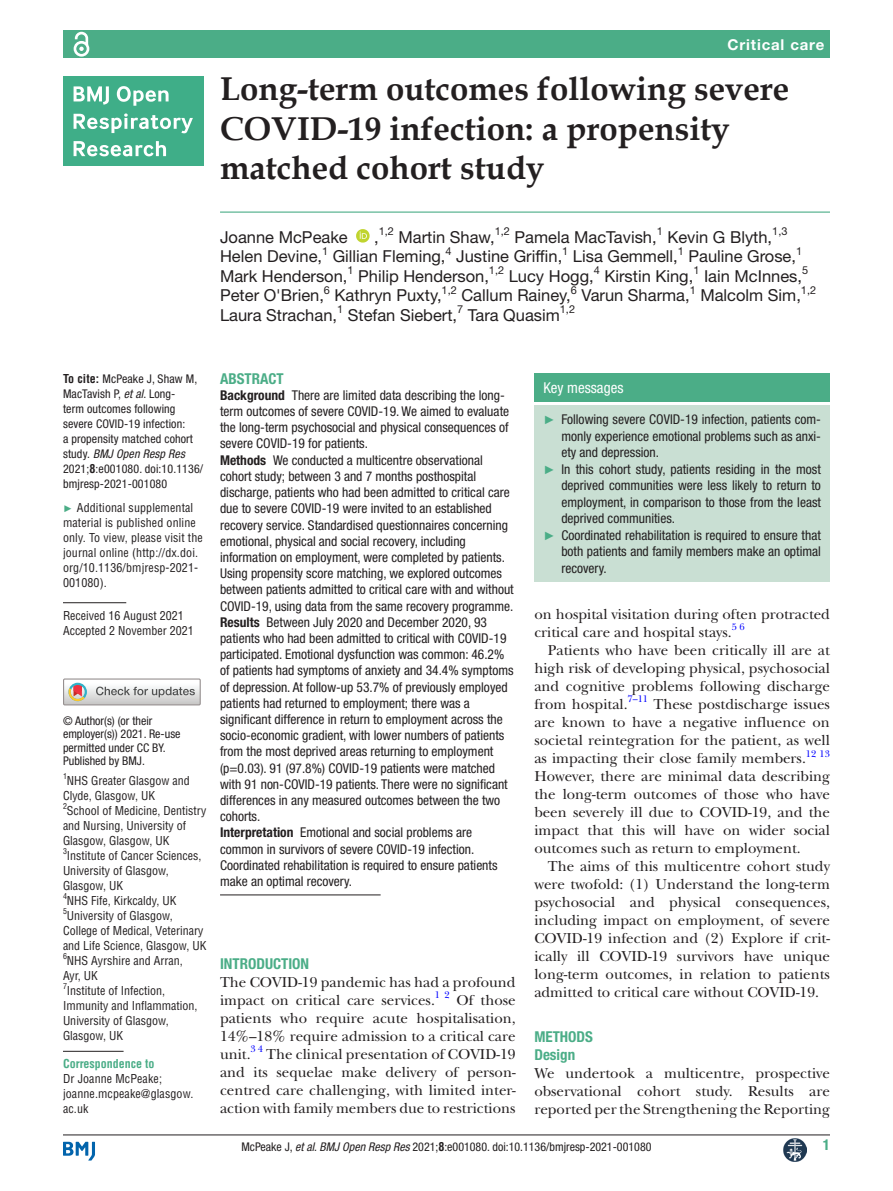
<style>
.page{position:relative;width:893px;height:1191px;background:#fff}
.page>*{position:absolute;margin:0;border:0;box-sizing:border-box;transform-origin:0 0}
.t1{font:700 33px/39px "Book Antiqua";color:#231f20}
.t2{font:16.5px/19.5px "Helvetica Neue LT Std";color:#231f20}
.t3{font:15px/18px "New Baskerville";color:#231f20;text-align:justify}
.t4{font:700 condensed 15px/18px "Helvetica Neue LT Std";color:#4bad87}
.t5{font:700 15px "Helvetica Neue LT Std";letter-spacing:.055em;color:#fff}
.t6{font:condensed 15px "Helvetica Neue LT Std";color:#fff}
.t7{font:condensed 13.5px/16.2px "Helvetica Neue LT Std";color:#231f20}
.t8{font:condensed 12px/15px "Helvetica LT Std";color:#231f20}
.t9{font:condensed 12px/15px "Helvetica Neue LT Std";letter-spacing:.01em;color:#231f20}
.t10{font:700 condensed 12px "Helvetica";color:#4bad87}
.t11{font:9.9px "New Baskerville";color:#00f}
.t12{font:condensed 7.95px "Helvetica LT Std";color:#231f20}
.s1{font-family:"Helvetica";font-weight:700}
.s2{font-style:italic}
.s3{font-family:"Arial";font-stretch:normal;font-size:9.75px;color:#4bad87}
.s4{font-weight:700}
.s5{font-family:"Arial";font-stretch:normal;font-size:12px;color:#4bad87}
</style>
<div class="page">
<svg style="left:63px;top:1141px;width:32px;height:19px"></svg>
<hr style="left:63px;top:1134px;width:767px;height:1px;background:#231f20">
<img style="left:783px;top:1138px;width:23px;height:23px">
<div style="left:63px;top:678px;width:138px;height:27px;border:1px solid #969090"></div>
<svg style="left:64px;top:679px;width:136px;height:26px"></svg>
<hr style="left:63px;top:602px;width:63px;height:1px;background:#231f20">
<hr style="left:63px;top:1051px;width:61px;height:1px;background:#231f20">
<div style="left:63px;top:76px;width:140px;height:90px;background:#3fae88"></div>
<svg style="left:74px;top:86px;width:35px;height:19px"></svg>
<svg style="left:117px;top:86px;width:52px;height:20px"></svg>
<svg style="left:74px;top:113px;width:119px;height:20px"></svg>
<svg style="left:74px;top:141px;width:92px;height:15px"></svg>
<hr style="left:220px;top:211px;width:610px;height:2px;background:#4bad87">
<svg style="left:356px;top:229px;width:14px;height:14px"></svg>
<div style="left:63px;top:31px;width:767px;height:27px;background:#4bad87"></div>
<svg style="left:72px;top:30px;width:20px;height:27px"></svg>
<hr style="left:220px;top:894px;width:161px;height:1px;background:#231f20">
<div style="left:534px;top:373px;width:296px;height:29px;background:#4bad87"></div>
<div style="left:534px;top:406px;width:296px;height:176px;background:#c9dfd3"></div>
<p class="t5" style="left:728px;top:35px;width:98px">Critical care</p>
<h1 class="t1" style="left:220px;top:70px;width:571px">Long-term outcomes following severe<br>COVID-19 infection: a propensity matched cohort study</h1>
<p class="t2" style="left:220px;top:227px;width:598px;text-indent:154px">,<sup>1,2</sup> Martin Shaw,<sup>1,2</sup> Pamela MacTavish,<sup>1</sup> Kevin G Blyth,<sup>1,3<br></sup>Helen Devine,<sup>1</sup> Gillian Fleming,<sup>4</sup> Justine Griffin,<sup>1</sup> Lisa Gemmell,<sup>1</sup> Pauline Grose,<sup>1<br></sup>Mark Henderson,<sup>1</sup> Philip Henderson,<sup>1,2</sup> Lucy Hogg,<sup>4</sup> Kirstin King,<sup>1</sup> Iain McInnes,<sup>5<br></sup>Peter O'Brien,<sup>6</sup> Kathryn Puxty,<sup>1,2</sup> Callum Rainey,<sup>6</sup> Varun Sharma,<sup>1</sup> Malcolm Sim,<sup>1,2<br></sup>Laura Strachan,<sup>1</sup> Stefan Siebert,<sup>7</sup> Tara Quasim<sup>1,2</sup></p>
<p class="t2" style="left:220px;top:227px;width:129px">Joanne McPeake</p>
<p class="t9" style="left:63px;top:371px;width:142px"><span class="s1">To cite:</span> McPeake J, Shaw M,<br>MacTavish P, <span class="s2">et al</span>. Long-<br>term outcomes following severe COVID-19 infection:<br>a propensity matched cohort study. <span class="s2">BMJ Open Resp Res<br></span>2021;<span class="s1">8</span>:e001080. doi:10.1136/ bmjresp-2021-001080</p>
<p class="t8" style="left:63px;top:499px;width:141px"><span class="s3">►</span> Additional supplemental material is published online only. To view, please visit the journal online (http://dx.doi. org/10.1136/bmjresp-2021-<br>001080).</p>
<p class="t8" style="left:63px;top:607px;width:132px">Received 16 August 2021<br>Accepted 2 November 2021</p>
<p class="t9" style="left:63px;top:714px;width:119px;line-height:13.5px">© Author(s) (or their employer(s)) 2021. Re-use permitted under CC BY.<br>Published by BMJ.</p>
<p class="t12" style="left:63px;top:771px;width:5px">1</p>
<p class="t8" style="left:63px;top:772px;width:128px;text-indent:4px">NHS Greater Glasgow and<br>Clyde, Glasgow, UK</p>
<p class="t12" style="left:63px;top:801px;width:5px">2</p>
<p class="t8" style="left:63px;top:802px;width:145px;text-indent:4px">School of Medicine, Dentistry and Nursing, University of<br>Glasgow, Glasgow, UK</p>
<p class="t12" style="left:63px;top:846px;width:5px">3</p>
<p class="t8" style="left:63px;top:847px;width:140px;text-indent:4px">Institute of Cancer Sciences,<br>University of Glasgow,<br>Glasgow, UK</p>
<p class="t12" style="left:63px;top:891px;width:5px">4</p>
<p class="t8" style="left:67px;top:892px;width:111px">NHS Fife, Kirkcaldy, UK</p>
<p class="t12" style="left:63px;top:906px;width:5px">5</p>
<p class="t8" style="left:63px;top:907px;width:145px;text-indent:4px">University of Glasgow,<br>College of Medical, Veterinary and Life Science, Glasgow, UK</p>
<p class="t12" style="left:63px;top:951px;width:5px">6</p>
<p class="t8" style="left:63px;top:952px;width:121px;text-indent:4px">NHS Ayrshire and Arran,<br>Ayr, UK</p>
<p class="t12" style="left:63px;top:981px;width:5px">7</p>
<p class="t8" style="left:63px;top:982px;width:136px;text-indent:4px">Institute of Infection,<br>Immunity and Inflammation,<br>University of Glasgow,<br>Glasgow, UK</p>
<p class="t10" style="left:63px;top:1056px;width:93px">Correspondence to</p>
<p class="t8" style="left:63px;top:1071px;width:132px">Dr Joanne McPeake; joanne.mcpeake@glasgow. ac.uk</p>
<p class="t4" style="left:220px;top:369px;width:65px">ABSTRACT</p>
<p class="t7" style="left:220px;top:387px;width:295px"><span class="s4">Background</span> There are limited data describing the long&shy;term outcomes of severe COVID-19. We aimed to evaluate the long-term psychosocial and physical consequences of severe COVID-19 for patients.<br><span class="s4">Methods</span> We conducted a multicentre observational cohort study; between 3 and 7 months posthospital discharge, patients who had been admitted to critical care due to severe COVID-19 were invited to an established recovery service. Standardised questionnaires concerning emotional, physical and social recovery, including information on employment, were completed by patients.<br>Using propensity score matching, we explored outcomes between patients admitted to critical care with and without COVID-19, using data from the same recovery programme.<br><span class="s4">Results</span> Between July 2020 and December 2020, 93 patients who had been admitted to critical with COVID-19 participated. Emotional dysfunction was common: 46.2% of patients had symptoms of anxiety and 34.4% symptoms of depression. At follow-up 53.7% of previously employed patients had returned to employment; there was a significant difference in return to employment across the socio-economic gradient, with lower numbers of patients from the most deprived areas returning to employment (p=0.03). 91 (97.8%) COVID-19 patients were matched with 91 non-COVID-19 patients. There were no significant differences in any measured outcomes between the two cohorts.<br><span class="s4">Interpretation</span> Emotional and social problems are common in survivors of severe COVID-19 infection.<br>Coordinated rehabilitation is required to ensure patients make an optimal recovery.</p>
<p class="t4" style="left:220px;top:954px;width:91px">INTRODUCTION</p>
<p class="t3" style="left:220px;top:973px;width:297px">The COVID-19 pandemic has had a profound impact on critical care services.</p>
<p class="t11" style="left:435px;top:989px;width:16px">1 2</p>
<p class="t3" style="left:220px;top:991px;width:297px;text-indent:237px">Of those patients who require acute hospitalisation, 14%–18% require admission to a critical care unit.</p>
<p class="t11" style="left:251px;top:1043px;width:14px">3 4</p>
<p class="t3" style="left:220px;top:1045px;width:297px;text-indent:46px">The clinical presentation of COVID-19 and its sequelae make delivery of person&shy;centred care challenging, with limited inter&shy;action with family members due to restrictions</p>
<p class="t6" style="left:543px;top:379px;width:82px">Key messages</p>
<p class="t7" style="left:543px;top:411px;width:279px"><span class="s5">►</span> Following severe COVID-19 infection, patients com-</p>
<p class="t7" style="left:561px;top:428px;width:261px">monly experience emotional problems such as anxi-</p>
<p class="t7" style="left:561px;top:444px;width:99px">ety and depression.</p>
<p class="t7" style="left:543px;top:461px;width:279px"><span class="s5">►</span> In this cohort study, patients residing in the most</p>
<p class="t7" style="left:561px;top:477px;width:261px">deprived communities were less likely to return to</p>
<p class="t7" style="left:561px;top:494px;width:261px">employment, in comparison to those from the least</p>
<p class="t7" style="left:561px;top:510px;width:115px">deprived communities.</p>
<p class="t7" style="left:543px;top:527px;width:279px"><span class="s5">►</span> Coordinated rehabilitation is required to ensure that</p>
<p class="t7" style="left:561px;top:543px;width:261px">both patients and family members make an optimal</p>
<p class="t7" style="left:561px;top:560px;width:47px">recovery.</p>
<p class="t3" style="left:534px;top:605px;width:297px">on hospital visitation during often protracted critical care and hospital stays.<sup>5</sup> <sup>6</sup></p>
<p class="t3" style="left:534px;top:641px;width:297px;text-indent:14px">Patients who have been critically ill are at high risk of developing physical, psychosocial and cognitive problems following discharge from hospital.</p>
<p class="t11" style="left:628px;top:693px;width:22px">7–11</p>
<p class="t3" style="left:534px;top:695px;width:297px;text-indent:119px">These postdischarge issues are known to have a negative influence on societal reintegration for the patient, as well as impacting their close family members.</p>
<p class="t11" style="left:806px;top:747px;width:26px">12 13</p>
<p class="t3" style="left:534px;top:767px;width:297px">However, there are minimal data describing the long-term outcomes of those who have been severely ill due to COVID-19, and the impact that this will have on wider social outcomes such as return to employment.</p>
<p class="t3" style="left:534px;top:857px;width:297px;text-indent:14px">The aims of this multicentre cohort study were twofold: (1) Understand the long-term psychosocial and physical consequences, including impact on employment, of severe COVID-19 infection and (2) Explore if crit&shy;ically ill COVID-19 survivors have unique long-term outcomes, in relation to patients admitted to critical care without COVID-19.</p>
<p class="t4" style="left:534px;top:1027px;width:60px">METHODS<br>Design</p>
<p class="t3" style="left:534px;top:1064px;width:297px">We undertook a multicentre, prospective observational cohort study. Results are reported per the Strengthening the Reporting</p>
<p class="t9" style="left:241px;top:1138px;width:412px">McPeake J, <span class="s2">et al</span>. <span class="s2">BMJ Open Resp Res</span> 2021;<span class="s1">8</span>:e001080. doi:10.1136/bmjresp-2021-001080</p>
<p class="t4" style="left:823px;top:1135px;width:9px">1</p>
</div>
